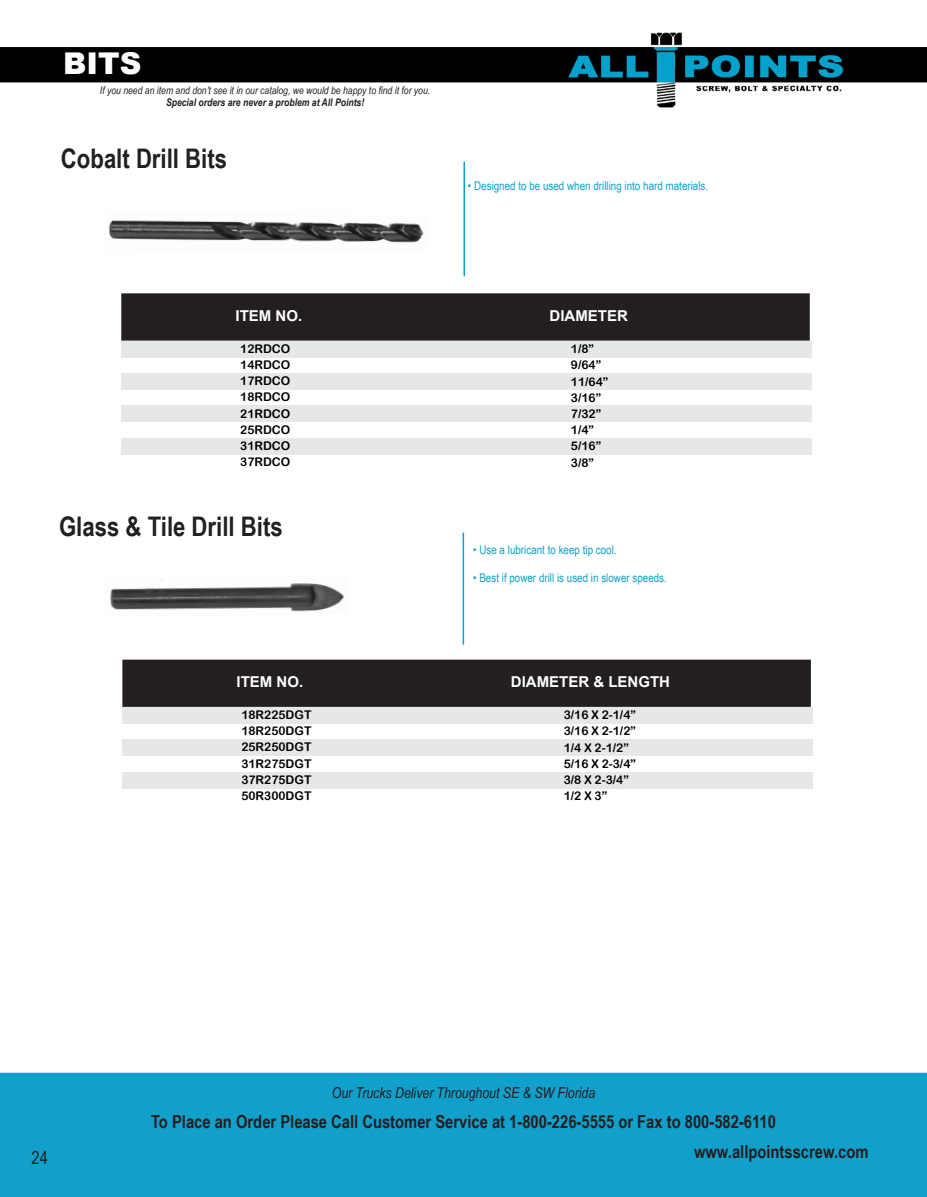
<style>
.page{position:relative;width:927px;height:1197px;background:#fff}
.page>*{position:absolute;margin:0;border:0;box-sizing:border-box;transform-origin:0 0}
.t1{font:900 30px "Arial";color:#fff}
.t2{font:700 27px "Arial Narrow";color:#231f20}
.t3{font:700 18px "Arial Narrow";color:#231f20}
.t4{font:18px "Arial Narrow";color:#231f20}
.t5{font:italic 15px "Arial Narrow";color:#231f20}
.t6{font:700 15px "Arial";color:#fff}
.t7{font:12px "Arial Rounded MT Bold";color:#000}
.t8{font:12px "Arial Narrow";color:#11a0cb}
.t9{font:italic 10.5px "Arial Narrow";color:#231f20}
.t10{font:italic 700 10.5px "Arial Narrow";color:#231f20}
</style>
<div class="page">
<img style="left:0;top:32px;width:927px;height:76px">
<div style="left:0;top:1073px;width:927px;height:124px;background:#11a0cb"></div>
<div style="left:122px;top:707px;width:691px;height:17px;background:#e6e7e9"></div>
<div style="left:122px;top:739px;width:691px;height:17px;background:#e6e7e9"></div>
<div style="left:122px;top:772px;width:691px;height:17px;background:#e6e7e9"></div>
<div style="left:123px;top:660px;width:687px;height:46px;background:#231f20"></div>
<div style="left:122px;top:660px;width:689px;height:47px;border:2px solid #231f20"></div>
<img style="left:110px;top:579px;width:235px;height:33px">
<hr style="left:463px;top:533px;width:1px;height:112px;background:#11a0cb">
<div style="left:121px;top:438px;width:690px;height:16px;background:#e6e7e9"></div>
<div style="left:121px;top:341px;width:690px;height:17px;background:#e6e7e9"></div>
<div style="left:121px;top:373px;width:690px;height:17px;background:#e6e7e9"></div>
<div style="left:121px;top:405px;width:690px;height:17px;background:#e6e7e9"></div>
<div style="left:122px;top:294px;width:687px;height:46px;background:#231f20"></div>
<div style="left:121px;top:293px;width:689px;height:48px;border:2px solid #231f20"></div>
<img style="left:108px;top:220px;width:316px;height:23px">
<hr style="left:464px;top:162px;width:1px;height:114px;background:#11a0cb">
<h1 class="t1" style="left:63px;top:41px;width:80px">BITS</h1>
<p class="t9" style="left:100px;top:83px;width:332px">If you need an item and don’t see it in our catalog, we would be happy to find it for you.</p>
<p class="t10" style="left:166px;top:94px;width:200px">Special orders are never a problem at All Points!</p>
<p class="t2" style="left:61px;top:138px;width:168px">Cobalt Drill Bits</p>
<p class="t8" style="left:468px;top:177px;width:242px">• Designed to be used when drilling into hard materials.</p>
<p class="t6" style="left:236px;top:306px;width:68px">ITEM NO.</p>
<p class="t6" style="left:550px;top:306px;width:80px">DIAMETER</p>
<p class="t7" style="left:240px;top:341px;width:52px">12RDCO</p>
<p class="t7" style="left:240px;top:358px;width:52px">14RDCO</p>
<p class="t7" style="left:240px;top:374px;width:52px">17RDCO</p>
<p class="t7" style="left:240px;top:390px;width:52px">18RDCO</p>
<p class="t7" style="left:240px;top:406px;width:52px">21RDCO</p>
<p class="t7" style="left:240px;top:422px;width:52px">25RDCO</p>
<p class="t7" style="left:240px;top:439px;width:52px">31RDCO</p>
<p class="t7" style="left:240px;top:455px;width:52px">37RDCO</p>
<p class="t7" style="left:571px;top:342px;width:25px">1/8”</p>
<p class="t7" style="left:571px;top:358px;width:32px">9/64”</p>
<p class="t7" style="left:571px;top:374px;width:39px">11/64”</p>
<p class="t7" style="left:571px;top:390px;width:32px">3/16”</p>
<p class="t7" style="left:571px;top:407px;width:32px">7/32”</p>
<p class="t7" style="left:571px;top:423px;width:25px">1/4”</p>
<p class="t7" style="left:571px;top:439px;width:32px">5/16”</p>
<p class="t7" style="left:571px;top:455px;width:25px">3/8”</p>
<p class="t2" style="left:59px;top:506px;width:225px">Glass &amp; Tile Drill Bits</p>
<p class="t6" style="left:237px;top:672px;width:68px">ITEM NO.</p>
<p class="t7" style="left:241px;top:708px;width:72px">18R225DGT</p>
<p class="t7" style="left:241px;top:724px;width:72px">18R250DGT</p>
<p class="t7" style="left:241px;top:740px;width:72px">25R250DGT</p>
<p class="t7" style="left:241px;top:756px;width:72px">31R275DGT</p>
<p class="t7" style="left:241px;top:773px;width:72px">37R275DGT</p>
<p class="t7" style="left:241px;top:789px;width:72px">50R300DGT</p>
<p class="t8" style="left:473px;top:541px;width:145px">• Use a lubricant to keep tip cool.</p>
<p class="t8" style="left:473px;top:569px;width:195px">• Best if power drill is used in slower speeds.</p>
<p class="t6" style="left:511px;top:672px;width:161px">DIAMETER &amp; LENGTH</p>
<p class="t7" style="left:564px;top:708px;width:74px">3/16 X 2-1/4”</p>
<p class="t7" style="left:564px;top:724px;width:74px">3/16 X 2-1/2”</p>
<p class="t7" style="left:564px;top:740px;width:67px">1/4 X 2-1/2”</p>
<p class="t7" style="left:564px;top:757px;width:74px">5/16 X 2-3/4”</p>
<p class="t7" style="left:564px;top:773px;width:67px">3/8 X 2-3/4”</p>
<p class="t7" style="left:564px;top:789px;width:45px">1/2 X 3”</p>
<h3 class="t4" style="left:32px;top:1144px;width:18px">24</h3>
<p class="t5" style="left:332px;top:1083px;width:265px">Our Trucks Deliver Throughout SE &amp; SW Florida</p>
<h3 class="t3" style="left:151px;top:1108px;width:626px">To Place an Order Please Call Customer Service at 1-800-226-5555 or Fax to 800-582-6110</h3>
<h3 class="t3" style="left:694px;top:1138px;width:176px">www.allpointsscrew.com</h3>
</div>
